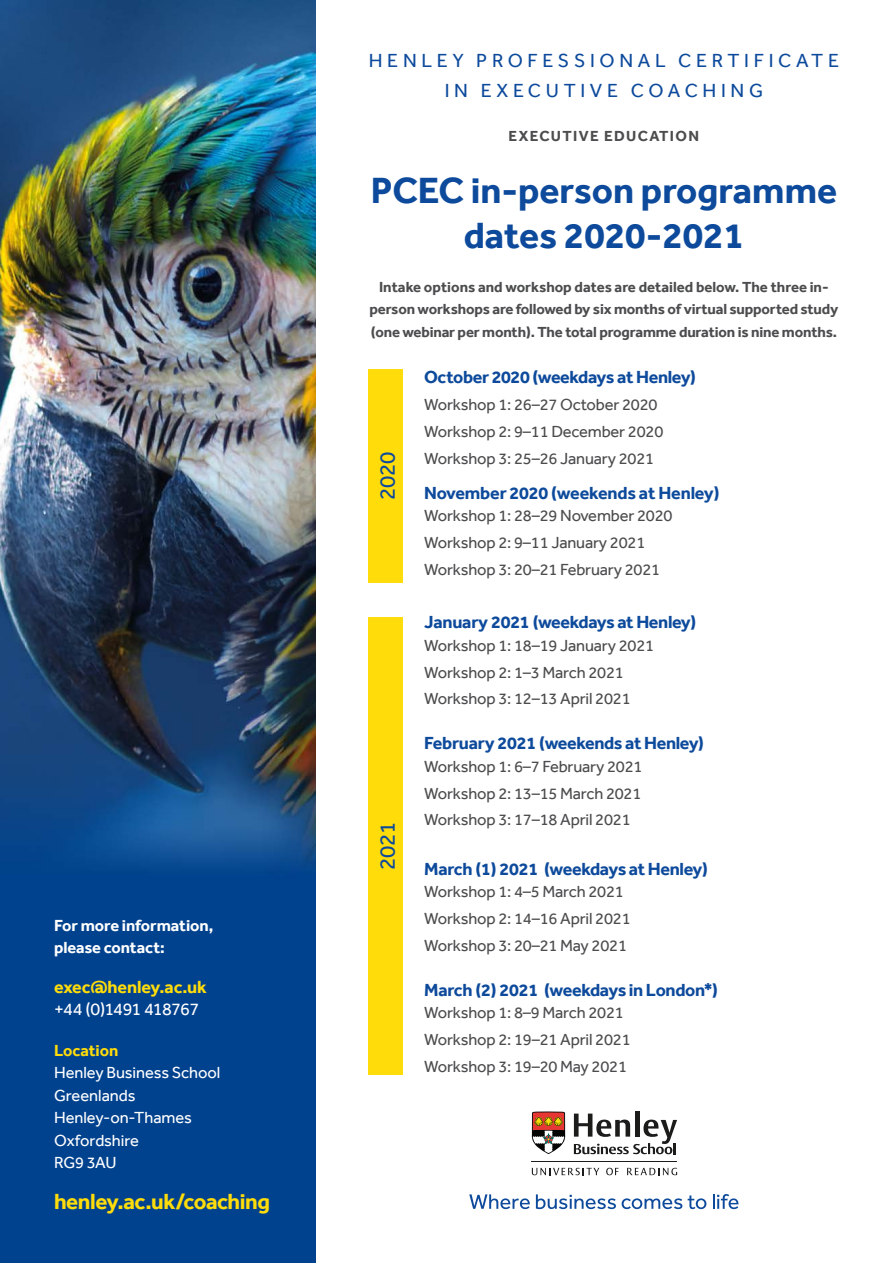
<style>
.page{position:relative;width:893px;height:1263px;background:#fff}
.page>*{position:absolute;margin:0;border:0;box-sizing:border-box;transform-origin:0 0}
.t1{font:700 37.5px/45px "Effra";color:#0d4a9c;text-align:center}
.Subheading_Outro{font:700 22.5px "Effra";letter-spacing:-.02em;color:#ffdc0a}
.t2{font:22.5px "Effra";letter-spacing:-.01em;color:#0d4a9c}
.t3{font:19.5px/30px "Effra";letter-spacing:.24em;color:#0d4a9c;text-align:center}
.Paragraph_Style_1{font:700 18px "Effra";letter-spacing:-.02em;color:#0d4a9c}
.Subheading_Outro-2{font:700 18px/21.6px "Effra";letter-spacing:-.01em;color:#ffdc0a}
.Paragraph_Style_1-2{font:16.5px/26.7px "Effra";letter-spacing:-.01em;color:#4b4c4d}
.Subheading_Outro-3{font:16.5px/22.5px "Effra";letter-spacing:-.005em;color:#fff}
.Subheading_Outro-4{font:700 16.5px/22.5px "Effra";letter-spacing:-.005em;color:#fff}
.t4{font:700 15px/22.5px "Effra";letter-spacing:-.01em;color:#4b4c4d;text-align:center}
.t5{font:700 15px "Effra";letter-spacing:.09em;color:#4b4c4d}
.s1{font-weight:400;color:#fff}
.s2{font-weight:700;color:#ffdc0a}
</style>
<div class="page">
<img style="left:0;top:0;width:316px;height:1263px">
<svg style="left:532px;top:1111px;width:33px;height:43px"></svg>
<div style="left:635px;top:1111px;width:5px;height:25px;background:#1c1c1a"></div>
<hr style="left:532px;top:1160px;width:145px;height:1px;background:#1c1c1a">
<svg style="left:532px;top:1168px;width:67px;height:7px"></svg>
<svg style="left:606px;top:1168px;width:13px;height:7px"></svg>
<svg style="left:627px;top:1168px;width:50px;height:7px"></svg>
<svg style="left:574px;top:1113px;width:103px;height:41px"></svg>
<svg style="left:469px;top:1194px;width:61px;height:15px"></svg>
<svg style="left:536px;top:1194px;width:80px;height:15px"></svg>
<svg style="left:622px;top:1198px;width:60px;height:11px"></svg>
<svg style="left:688px;top:1195px;width:18px;height:14px"></svg>
<svg style="left:713px;top:1194px;width:25px;height:15px"></svg>
<div style="left:369px;top:369px;width:34px;height:214px;background:#ffdc0a"></div>
<div style="left:369px;top:617px;width:34px;height:458px;background:#ffdc0a"></div>
<p class="Subheading_Outro-4" style="left:54px;top:914px;width:161px">For more information, please contact:</p>
<p class="Subheading_Outro-2" style="left:54px;top:976px;width:154px">exec@henley.ac.uk <span class="s1">+44 (0)1491 418767</span></p>
<p class="Subheading_Outro-3" style="left:54px;top:1039px;width:168px"><span class="s2">Location<br></span>Henley Business School<br>Greenlands<br>Henley-on-Thames<br>Oxfordshire<br>RG9 3AU</p>
<p class="Subheading_Outro" style="left:54px;top:1188px;width:218px">henley.ac.uk/coaching</p>
<p class="t3" style="left:369px;top:46px;width:472px">HENLEY PROFESSIONAL CERTIFICATE<br>IN EXECUTIVE COACHING</p>
<p class="t5" style="left:509px;top:127px;width:192px">EXECUTIVE EDUCATION</p>
<p class="t1" style="left:371px;top:167px;width:468px">PCEC in-person programme dates 2020-2021</p>
<p class="t4" style="left:369px;top:275px;width:470px">Intake options and workshop dates are detailed below. The three in&shy;person workshops are followed by six months of virtual supported study (one webinar per month). The total programme duration is nine months.</p>
<p class="Paragraph_Style_1" style="left:424px;top:366px;width:273px">October 2020 (weekdays at Henley)</p>
<p class="Paragraph_Style_1-2" style="left:424px;top:391px;width:241px">Workshop 1: 26–27 October 2020<br>Workshop 2: 9–11 December 2020<br>Workshop 3: 25–26 January 2021</p>
<p class="Paragraph_Style_1" style="left:424px;top:482px;width:297px">November 2020 (weekends at Henley)</p>
<p class="Paragraph_Style_1-2" style="left:424px;top:502px;width:250px">Workshop 1: 28–29 November 2020<br>Workshop 2: 9–11 January 2021<br>Workshop 3: 20–21 February 2021</p>
<p class="Paragraph_Style_1" style="left:424px;top:611px;width:274px">January 2021 (weekdays at Henley)</p>
<p class="Paragraph_Style_1-2" style="left:424px;top:632px;width:232px">Workshop 1: 18–19 January 2021</p>
<p class="Paragraph_Style_1-2" style="left:424px;top:658px;width:208px">Workshop 2: 1–3 March 2021<br>Workshop 3: 12–13 April 2021</p>
<p class="Paragraph_Style_1" style="left:424px;top:732px;width:281px">February 2021 (weekends at Henley)</p>
<p class="Paragraph_Style_1-2" style="left:424px;top:753px;width:220px;text-align:justify">Workshop 1: 6–7 February 2021<br>Workshop 2: 13–15 March 2021<br>Workshop 3: 17–18 April 2021</p>
<p class="Paragraph_Style_1" style="left:424px;top:858px;width:285px">March (1) 2021 (weekdays at Henley)</p>
<p class="Paragraph_Style_1-2" style="left:424px;top:878px;width:208px">Workshop 1: 4–5 March 2021<br>Workshop 2: 14–16 April 2021<br>Workshop 3: 20–21 May 2021</p>
<p class="Paragraph_Style_1" style="left:424px;top:979px;width:295px">March (2) 2021 (weekdays in London*)</p>
<p class="Paragraph_Style_1-2" style="left:424px;top:999px;width:208px">Workshop 1: 8–9 March 2021<br>Workshop 2: 19–21 April 2021<br>Workshop 3: 19–20 May 2021</p>
<p class="t2" style="left:374px;top:500px;width:50px;rotate:-90deg">2020</p>
<p class="t2" style="left:374px;top:870px;width:50px;rotate:-90deg">2021</p>
</div>
